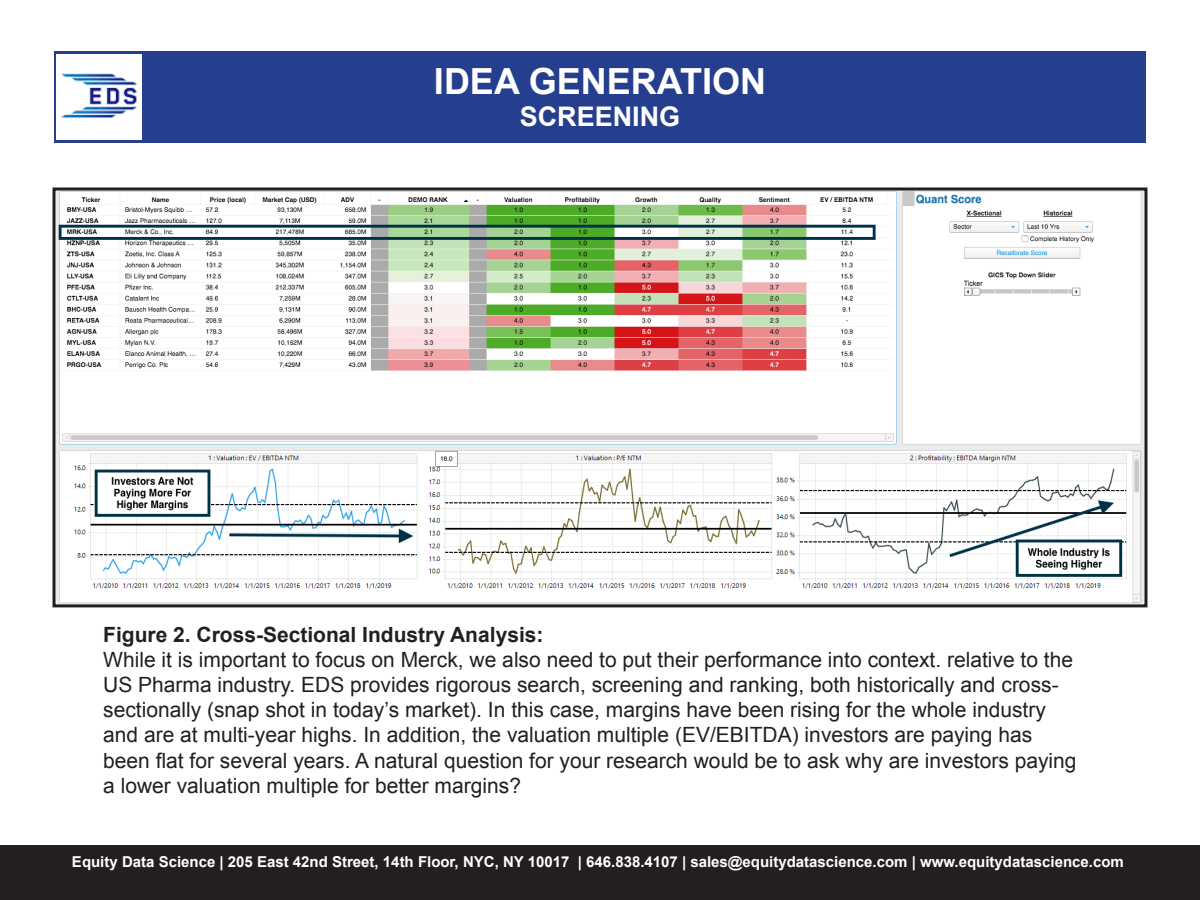
<style>
.page{position:relative;width:1200px;height:900px;background:#fff}
.page>*{position:absolute;margin:0;border:0;box-sizing:border-box;transform-origin:0 0}
.t1{font:700 36px "Arial";color:#fff}
.t2{font:700 27px "Arial";color:#fff}
.t3{font:21px/25.2px "Arial";color:#231f20}
.t4{font:700 21px "Arial";color:#231f20}
.t5{font:700 15px "Arial";color:#fff}
</style>
<div class="page">
<div style="left:54px;top:51px;width:1092px;height:92px;background:#253f8e"></div>
<div style="left:0;top:845px;width:1200px;height:55px;background:#231f20"></div>
<img style="left:56px;top:54px;width:86px;height:86px">
<img style="left:56px;top:192px;width:1088px;height:411px">
<div style="left:52px;top:188px;width:1096px;height:419px;border:3px solid #231f20"></div>
<p class="t1" style="left:434px;top:57px;width:334px">IDEA GENERATION</p>
<p class="t2" style="left:520px;top:99px;width:162px">SCREENING</p>
<p class="t4" style="left:103px;top:620px;width:442px">Figure 2. Cross-Sectional Industry Analysis:</p>
<p class="t3" style="left:103px;top:647px;width:975px">While it is important to focus on Merck, we also need to put their performance into context. relative to the US Pharma industry. EDS provides rigorous search, screening and ranking, both historically and cross&shy;sectionally (snap shot in today’s market). In this case, margins have been rising for the whole industry and are at multi-year highs. In addition, the valuation multiple (EV/EBITDA) investors are paying has been flat for several years. A natural question for your research would be to ask why are investors paying a lower valuation multiple for better margins?</p>
<p class="t5" style="left:72px;top:852px;width:1053px">Equity Data Science | 205 East 42nd Street, 14th Floor, NYC, NY 10017 | 646.838.4107 | sales@equitydatascience.com | www.equitydatascience.com</p>
</div>
